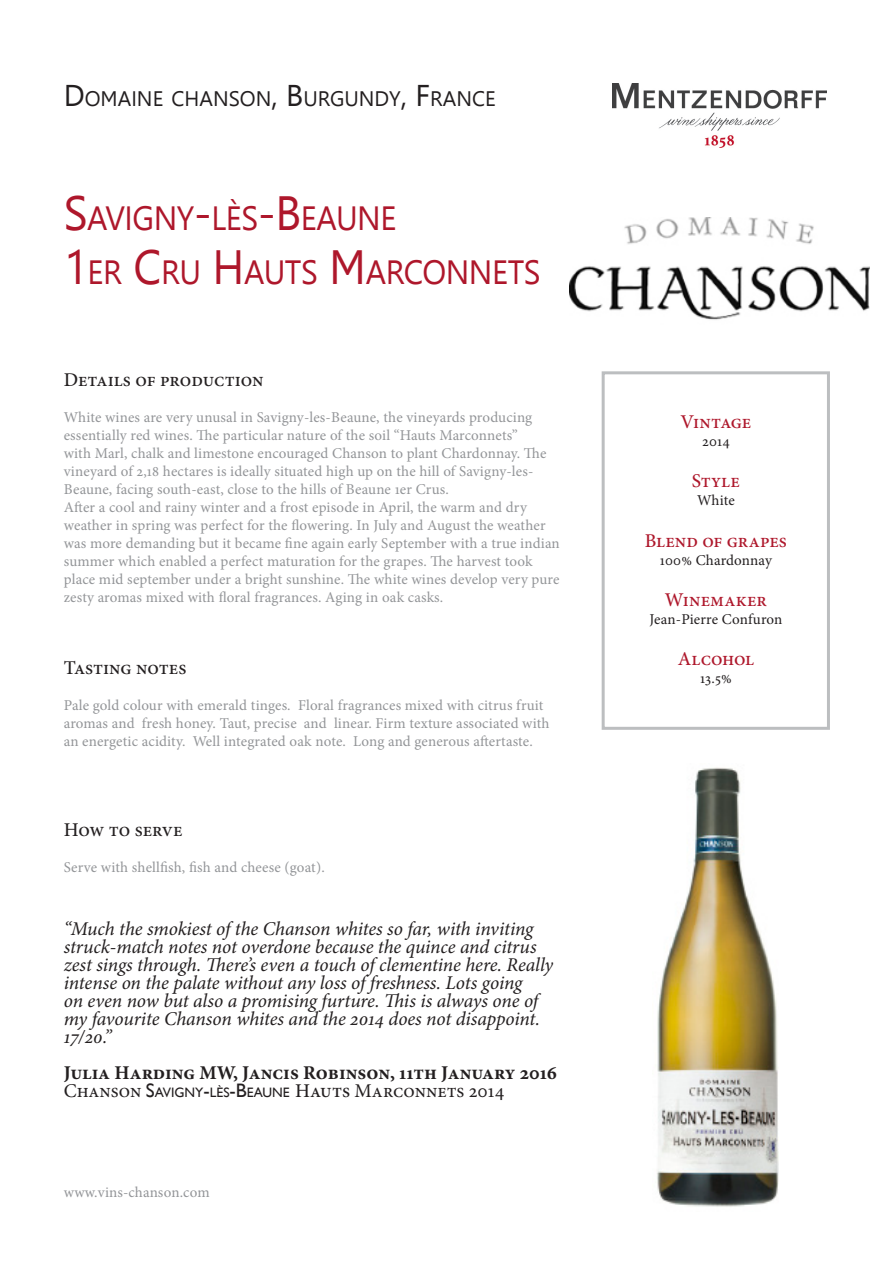
<style>
.page{position:relative;width:893px;height:1263px;background:#fff}
.page>*{position:absolute;margin:0;border:0;box-sizing:border-box;transform-origin:0 0}
._1_2_Wine_Name{font:33.6px "Leelawadee";letter-spacing:-.015em;color:#ae172b;scale:.94 1}
.t1{font:21px "Leelawadee";color:#231f20}
._1_6_Press_quote_Win{font:italic 19.5px/18px "Minion Pro";letter-spacing:-.01em;color:#231f20}
._1_6_Press_quote_Win-2{font:700 19.5px "Minion Pro";color:#231f20}
._1_6_Press_quote_Win-3{font:19.5px "Minion Pro";color:#231f20}
._1_3_Taste_note_text{font:500 19.5px "Minion Pro";letter-spacing:-.005em;color:#231f20}
._2_0_More_info_Heade{font:500 19.5px "Minion Pro";color:#ae172b}
._2_0_More_info_Heade-2{font:500 19.5px "Minion Pro";letter-spacing:-.025em;color:#ae172b}
._1_0_Taste_note_main{font:15px/18px "Minion Pro";letter-spacing:.01em;color:#939598}
._2_1_More_info_Heade{font:15px "Minion Pro";letter-spacing:.01em;color:#231f20}
.s1{font-size:30px}
.s2{font-size:48px}
.s3{font-family:"Gill Sans"}
.s4{font-family:"Gill Sans";font-size:13.65px}
.s5{font-weight:500}
</style>
<div class="page">
<img style="left:612px;top:84px;width:215px;height:63px">
<div style="left:602px;top:371px;width:228px;height:359px;border:3px solid #bcbec0"></div>
<img style="left:570px;top:217px;width:299px;height:103px">
<img style="left:657px;top:767px;width:122px;height:440px">
<h2 class="t1" style="left:64px;top:87px;width:433px"><span class="s1">D</span>OMAINE CHANSON<span class="s1">, B</span>URGUNDY<span class="s1">, F</span>RANCE</h2>
<p class="_1_2_Wine_Name" style="left:64px;top:199px;width:355px"><span class="s2">S</span>AVIGNY<span class="s2">-</span>LÈS<span class="s2">-B</span>EAUNE</p>
<p class="_1_2_Wine_Name" style="left:64px;top:253px;width:505px"><span class="s2">1</span>ER <span class="s2">C</span>RU <span class="s2">H</span>AUTS <span class="s2">M</span>ARCONNETS</p>
<p class="_1_3_Taste_note_text" style="left:64px;top:366px;width:201px">Details of production</p>
<p class="_1_0_Taste_note_main" style="left:64px;top:408px;width:484px">White wines are very unusal in Savigny-les-Beaune, the vineyards producing essentially red wines. The particular nature of the soil “Hauts Marconnets” with Marl, chalk and limestone encouraged Chanson to plant Chardonnay. The vineyard of 2,18 hectares is ideally situated high up on the hill of Savigny-les-Beaune, facing south-east, close to the hills of Beaune 1er Crus.</p>
<p class="_1_0_Taste_note_main" style="left:64px;top:498px;width:498px">After a cool and rainy winter and a frost episode in April, the warm and dry weather in spring was perfect for the flowering. In July and August the weather was more demanding but it became fine again early September with a true indian summer which enabled a perfect maturation for the grapes. The harvest took place mid september under a bright sunshine. The white wines develop very pure zesty aromas mixed with floral fragrances. Aging in oak casks.</p>
<p class="_1_3_Taste_note_text" style="left:64px;top:654px;width:124px">Tasting notes</p>
<p class="_1_0_Taste_note_main" style="left:64px;top:696px;width:487px">Pale gold colour with emerald tinges. Floral fragrances mixed with citrus fruit aromas and fresh honey. Taut, precise and linear. Firm texture associated with an energetic acidity. Well integrated oak note. Long and generous aftertaste.</p>
<p class="_1_3_Taste_note_text" style="left:64px;top:816px;width:120px">How to serve</p>
<p class="_1_0_Taste_note_main" style="left:64px;top:858px;width:262px">Serve with shellfish, fish and cheese (goat).</p>
<p class="_1_6_Press_quote_Win" style="left:64px;top:919px;width:491px">“Much the smokiest of the Chanson whites so far, with inviting struck-match notes not overdone because the quince and citrus zest sings through. There’s even a touch of clementine here. Really intense on the palate without any loss of freshness. Lots going<br>on even now but also a promising furture. This is always one of my favourite Chanson whites and the 2014 does not disappoint.<br>17/20.”</p>
<p class="_1_6_Press_quote_Win-2" style="left:64px;top:1059px;width:495px">Julia Harding MW, Jancis Robinson, 11th January 2016</p>
<p class="_1_6_Press_quote_Win-3" style="left:64px;top:1077px;width:442px">Chanson <span class="s3">S</span><span class="s4">AVIGNY</span><span class="s3">-</span><span class="s4">LÈS</span><span class="s3">-B</span><span class="s4">EAUNE</span> <span class="s5">Hauts</span> Marconnets 2014</p>
<p class="_1_0_Taste_note_main" style="left:64px;top:1183px;width:147px">www.vins-chanson.com</p>
<p class="_2_0_More_info_Heade-2" style="left:681px;top:409px;width:72px">Vintage</p>
<p class="_2_1_More_info_Heade" style="left:702px;top:431px;width:29px">2014</p>
<p class="_2_0_More_info_Heade" style="left:692px;top:468px;width:50px">Style</p>
<p class="_2_1_More_info_Heade" style="left:697px;top:490px;width:39px">White</p>
<p class="_2_0_More_info_Heade" style="left:645px;top:527px;width:144px">Blend of grapes</p>
<p class="_2_1_More_info_Heade" style="left:660px;top:550px;width:113px">100% Chardonnay</p>
<p class="_2_0_More_info_Heade" style="left:665px;top:586px;width:104px">Winemaker</p>
<p class="_2_1_More_info_Heade" style="left:649px;top:609px;width:134px">Jean-Pierre Confuron</p>
<p class="_2_0_More_info_Heade" style="left:678px;top:646px;width:78px">Alcohol</p>
<p class="_2_1_More_info_Heade" style="left:700px;top:668px;width:33px">13.5%</p>
</div>
